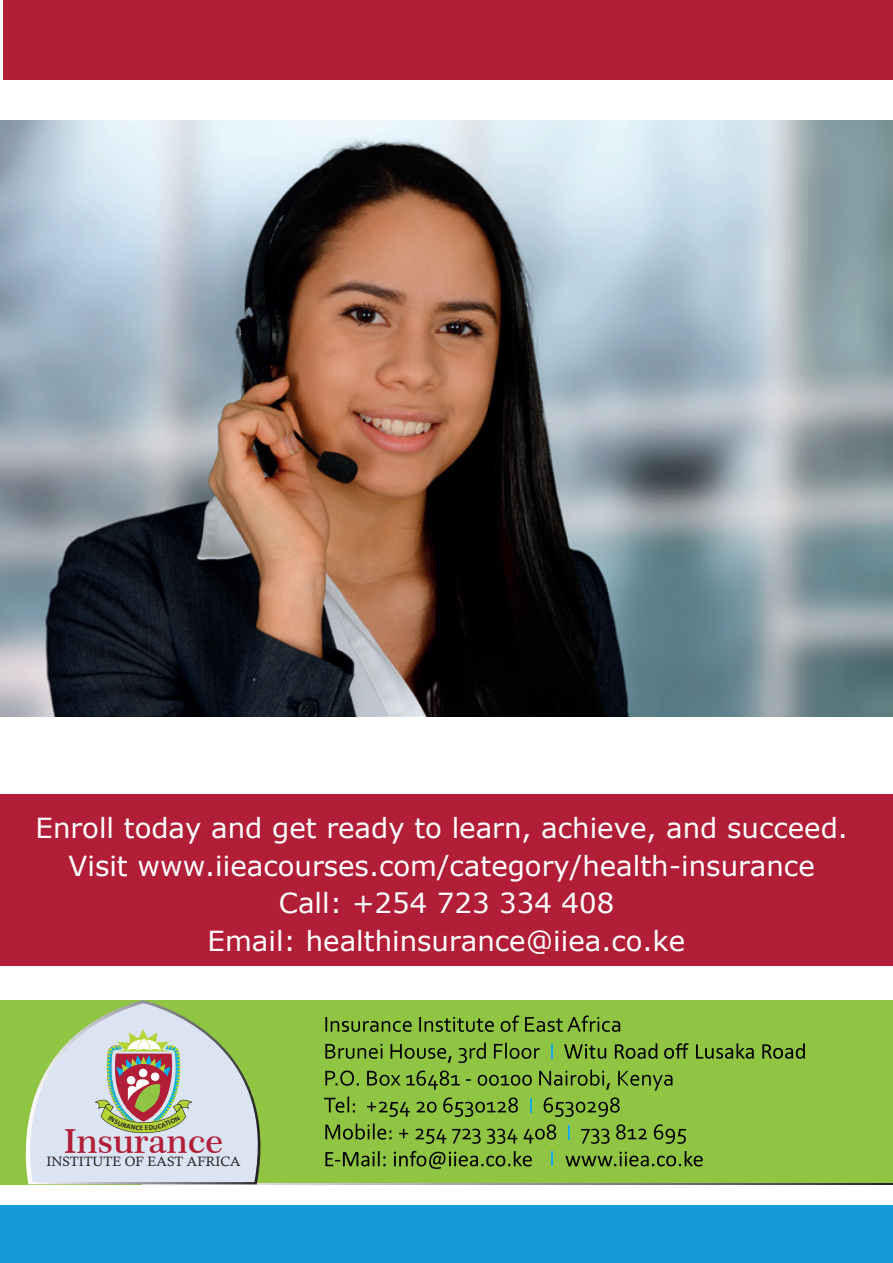
<style>
.page{position:relative;width:893px;height:1263px;background:#fff}
.page>*{position:absolute;margin:0;border:0;box-sizing:border-box;transform-origin:0 0}
.t1{font:600 33.3px "Century 751 BT";color:#b21e37}
.t2{font:27.6px/37.5px "MS Reference Sans Serif";color:#fff;text-align:center}
.t3{font:13.5px "Calisto";color:#231f20}
</style>
<div class="page">
<div style="left:0;top:1205px;width:893px;height:58px;background:#179ad7"></div>
<div style="left:0;top:794px;width:893px;height:172px;background:#b21e37"></div>
<div style="left:143px;top:1000px;width:750px;height:182px;background:#8fc543"></div>
<svg style="left:0;top:1000px;width:281px;height:184px"></svg>
<svg style="left:3px;top:1003px;width:275px;height:179px;fill:#dae4f2"></svg>
<svg style="left:325px;top:1015px;width:295px;height:17px"></svg>
<svg style="left:325px;top:1043px;width:215px;height:20px"></svg>
<svg style="left:551px;top:1044px;width:2px;height:14px"></svg>
<svg style="left:564px;top:1043px;width:241px;height:16px"></svg>
<svg style="left:325px;top:1069px;width:347px;height:21px"></svg>
<svg style="left:324px;top:1096px;width:194px;height:21px"></svg>
<svg style="left:530px;top:1098px;width:2px;height:14px"></svg>
<svg style="left:544px;top:1097px;width:76px;height:20px"></svg>
<svg style="left:325px;top:1123px;width:231px;height:21px"></svg>
<svg style="left:568px;top:1125px;width:2px;height:14px"></svg>
<svg style="left:581px;top:1124px;width:105px;height:20px"></svg>
<svg style="left:325px;top:1151px;width:207px;height:18px"></svg>
<svg style="left:551px;top:1151px;width:2px;height:15px"></svg>
<svg style="left:565px;top:1151px;width:138px;height:15px"></svg>
<div style="left:3px;top:0;width:890px;height:79px;background:#b21e37"></div>
<img style="left:0;top:121px;width:893px;height:595px">
<svg style="left:95px;top:1029px;width:97px;height:104px;background:#b9b29e"></svg>
<p class="t2" style="left:36px;top:808px;width:814px">Enroll today and get ready to learn, achieve, and succeed.<br>Visit www.iieacourses.com/category/health-insurance Call: +254 723 334 408<br>Email: healthinsurance@iiea.co.ke</p>
<p class="t1" style="left:64px;top:1121px;width:161px">Insurance</p>
<p class="t3" style="left:46px;top:1153px;width:196px">INSTITUTE OF EAST AFRICA</p>
</div>
